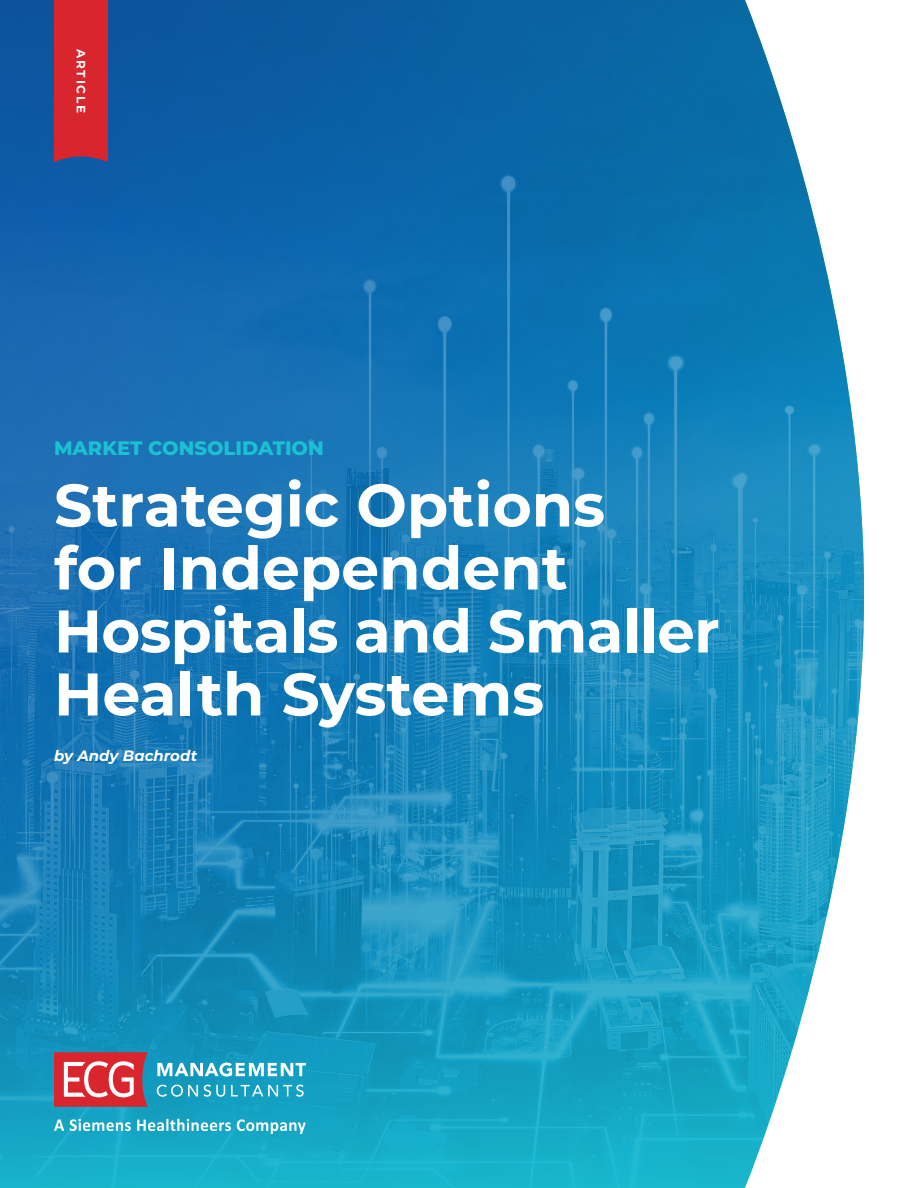
<style>
.page{position:relative;width:918px;height:1188px;background:#fff}
.page>*{position:absolute;margin:0;border:0;box-sizing:border-box;transform-origin:0 0}
.Headline{font:700 60px/63px "Montserrat";color:#fff}
.t1{font:800 19.5px "Montserrat";color:#1bc0d3}
.t2{font:italic 700 15px "Montserrat";color:#fff}
.Long_Form{font:700 12px "Montserrat";letter-spacing:.16em;color:#fff}
</style>
<div class="page">
<img style="left:0;top:0;width:864px;height:1188px">
<div style="left:54px;top:0;width:54px;height:162px;background:#d9252d"></div>
<svg style="left:54px;top:1119px;width:252px;height:15px"></svg>
<svg style="left:157px;top:1063px;width:149px;height:34px"></svg>
<svg style="left:54px;top:1052px;width:94px;height:55px;background:#d6525a"></svg>
<p class="Long_Form" style="left:90px;top:49px;width:66px;rotate:90deg">ARTICLE</p>
<p class="t1" style="left:54px;top:433px;width:271px">MARKET CONSOLIDATION</p>
<p class="Headline" style="left:54px;top:471px;width:667px">Strategic Options<br>for Independent<br>Hospitals and Smaller<br>Health Systems</p>
<p class="t2" style="left:54px;top:744px;width:145px">by Andy Bachrodt</p>
</div>
